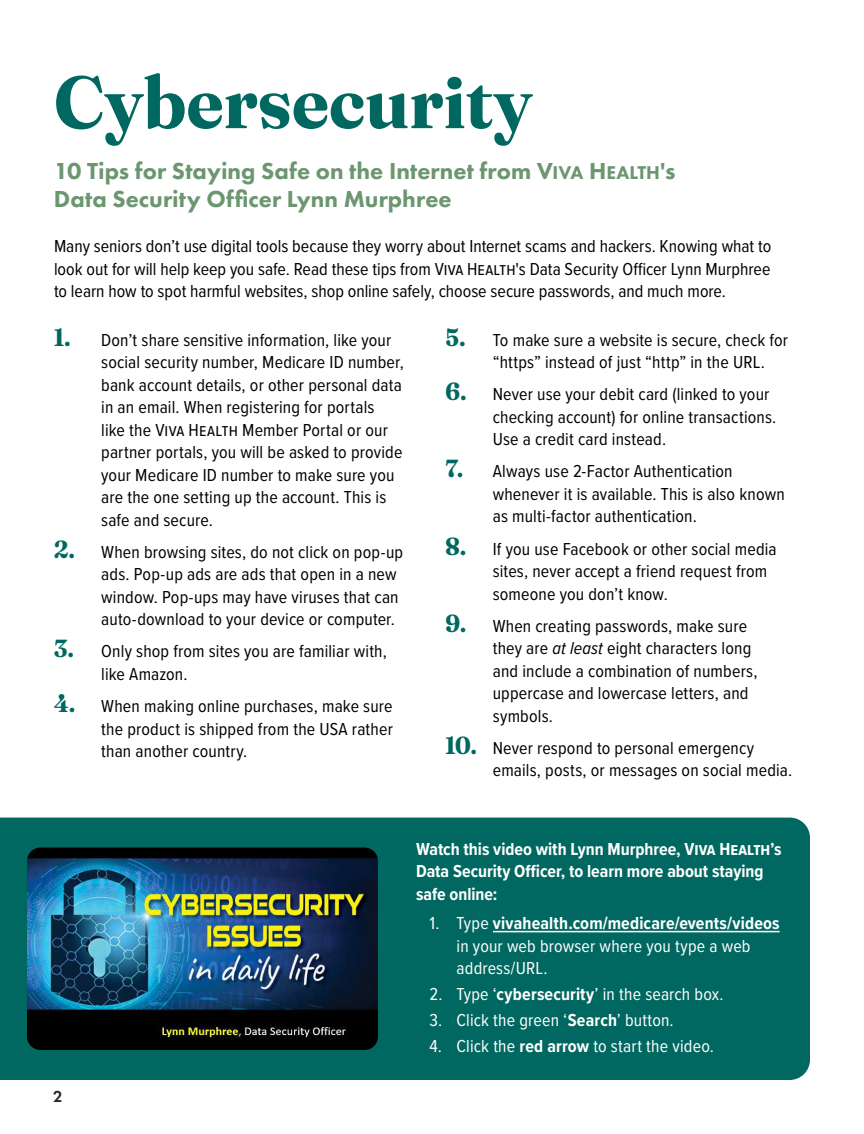
<style>
.page{position:relative;width:864px;height:1134px;background:#fff}
.page>*{position:absolute;margin:0;border:0;box-sizing:border-box;transform-origin:0 0}
.t1{font:700 73.5px "Fraunces 72 pt";color:#006860}
.t2{font:800 24px/28.5px "Futura PT";color:#6c9670}
.t3{font:18px/22.5px "Proxima Nova Cond";letter-spacing:.01em;color:#000}
.t4{font:18px/22.5px "Proxima Nova Cond";letter-spacing:.01em;color:#fff}
.t5{font:700 18px/22.5px "Proxima Nova Cond";color:#fff}
.t6{font:600 16.5px "Futura PT";color:#252427}
.s1{font-family:"Futura PT Heavy SC800";font-weight:400}
.s2{font-family:"Futura PT Heavy SC800";font-weight:400;font-size:19.2px}
.s3{font-family:"Fraunces 144 pt Soft";font-weight:700;font-size:24.75px;color:#006860}
.s4{font-style:italic}
.s5{font-weight:700}
</style>
<div class="page">
<div style="left:0;top:818px;width:810px;height:262px;background:#006860"></div>
<hr style="left:493px;top:931px;width:287px;height:1px;background:#fff">
<img style="left:27px;top:848px;width:351px;height:202px">
<h1 class="t1" style="left:54px;top:47px;width:480px">Cybersecurity</h1>
<h2 class="t2" style="left:54px;top:156px;width:623px">10 Tips for Staying Safe on the Internet from <span class="s1">V</span><span class="s2">IVA</span> <span class="s1">H</span><span class="s2">EALTH</span>'s<br>Data Security Officer Lynn Murphree</h2>
<p class="t3" style="left:54px;top:235px;width:719px;text-align:justify">Many seniors don’t use digital tools because they worry about Internet scams and hackers. Knowing what to look out for will help keep you safe. Read these tips from Viva Health's Data Security Officer Lynn Murphree to learn how to spot harmful websites, shop online safely, choose secure passwords, and much more.</p>
<p class="t3" style="left:101px;top:328px;width:304px;text-indent:-47px"><span class="s3">1.</span> Don’t share sensitive information, like your social security number, Medicare ID number, bank account details, or other personal data in an email. When registering for portals<br>like the Viva Health Member Portal or our partner portals, you will be asked to provide your Medicare ID number to make sure you are the one setting up the account. This is safe and secure.</p>
<p class="t3" style="left:101px;top:540px;width:303px;text-indent:-47px"><span class="s3">2.</span> When browsing sites, do not click on pop-up ads. Pop-up ads are ads that open in a new window. Pop-ups may have viruses that can auto-download to your device or computer.</p>
<p class="t3" style="left:101px;top:639px;width:287px;text-indent:-47px"><span class="s3">3.</span> Only shop from sites you are familiar with, like Amazon.</p>
<p class="t3" style="left:101px;top:694px;width:293px;text-align:justify;text-indent:-47px"><span class="s3">4.</span> When making online purchases, make sure the product is shipped from the USA rather than another country.</p>
<p class="t3" style="left:493px;top:328px;width:297px;text-indent:-47px"><span class="s3">5.</span> To make sure a website is secure, check for “https” instead of just “http” in the URL.</p>
<p class="t3" style="left:493px;top:382px;width:285px;text-indent:-47px"><span class="s3">6.</span> Never use your debit card (linked to your checking account) for online transactions.<br>Use a credit card instead.</p>
<p class="t3" style="left:493px;top:459px;width:294px;text-indent:-47px"><span class="s3">7.</span> Always use 2-Factor Authentication whenever it is available. This is also known as multi-factor authentication.</p>
<p class="t3" style="left:493px;top:537px;width:285px;text-indent:-47px"><span class="s3">8.</span> If you use Facebook or other social media sites, never accept a friend request from someone you don’t know.</p>
<p class="t3" style="left:493px;top:614px;width:266px;text-indent:-47px"><span class="s3">9.</span> When creating passwords, make sure they are <span class="s4">at least</span> eight characters long and include a combination of numbers, uppercase and lowercase letters, and symbols.</p>
<p class="t3" style="left:493px;top:736px;width:301px;text-indent:-47px"><span class="s3">10.</span> Never respond to personal emergency emails, posts, or messages on social media.</p>
<p class="t6" style="left:53px;top:1086px;width:11px">2</p>
<p class="t5" style="left:416px;top:837px;width:367px">Watch this video with Lynn Murphree, Viva Health’s<br>Data Security Officer, to learn more about staying safe online:</p>
<p class="t4" style="left:457px;top:911px;width:325px;text-indent:-27px">1. Type <span class="s5">vivahealth.com/medicare/events/videos </span>in your web browser where you type a web address/URL.</p>
<p class="t4" style="left:430px;top:982px;width:296px">2. Type ‘<span class="s5">cybersecurity</span>’ in the search box.</p>
<p class="t4" style="left:430px;top:1008px;width:246px">3. Click the green ‘<span class="s5">Search</span>’ button.</p>
<p class="t4" style="left:430px;top:1034px;width:286px">4. Click the <span class="s5">red arrow</span> to start the video.</p>
</div>
